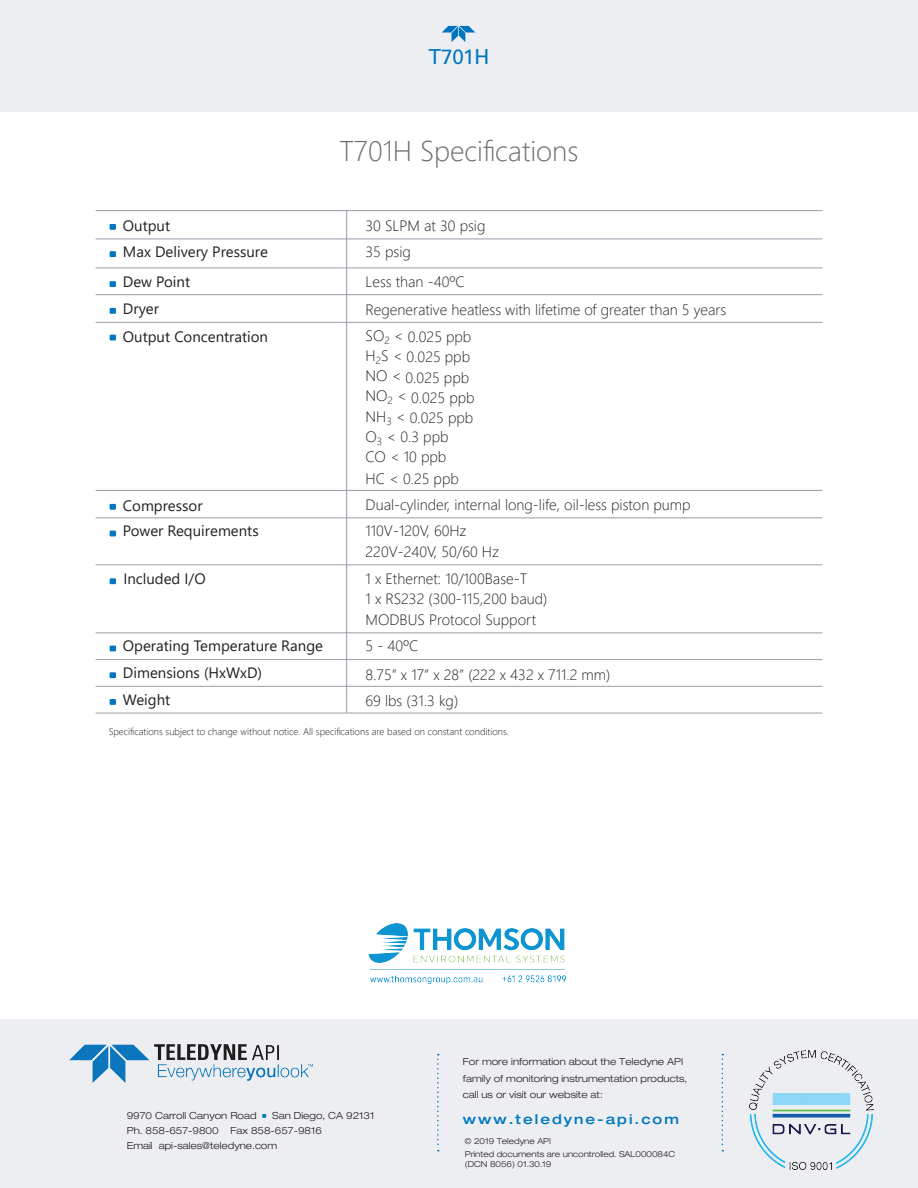
<style>
.page{position:relative;width:918px;height:1188px;background:#fff}
.page>*{position:absolute;margin:0;border:0;box-sizing:border-box;transform-origin:0 0}
.t1{font:300 28.5px "Segoe UI";color:#6c6d70}
.t2{font:20.7px "Univers LT Std";color:#0077c0}
.t3{font:300 15px/20.2px "Segoe UI";color:#231f20}
.t4{font:15px "Segoe UI";color:#231f20}
.t5{font:500 expanded 13.5px "Helvetica Neue LT Std";letter-spacing:.15em;color:#0077c0}
.t6{font:300 expanded 9.75px/16.5px "Helvetica Neue LT Std";color:#231f20}
.t7{font:300 9.75px "Segoe UI";color:#231f20}
.t8{font:300 expanded 8.25px/9.9px "Helvetica Neue LT Std";color:#231f20}
</style>
<div class="page">
<div style="left:0;top:0;width:918px;height:111px;background:#eceef1"></div>
<svg style="left:442px;top:26px;width:33px;height:16px"></svg>
<div style="left:0;top:1020px;width:918px;height:168px;background:#eceef1"></div>
<svg style="left:437px;top:1054px;width:2px;height:97px"></svg>
<svg style="left:722px;top:1054px;width:1px;height:97px"></svg>
<img style="left:69px;top:1044px;width:243px;height:38px">
<img style="left:750px;top:1051px;width:124px;height:119px">
<hr style="left:346px;top:210px;width:1px;height:486px;background:#9b9ba8">
<hr style="left:96px;top:210px;width:726px;height:1px;background:#9b9ba8">
<hr style="left:96px;top:239px;width:726px;height:1px;background:#9b9ba8">
<hr style="left:96px;top:268px;width:726px;height:1px;background:#9b9ba8">
<hr style="left:96px;top:294px;width:726px;height:1px;background:#9b9ba8">
<hr style="left:96px;top:322px;width:726px;height:1px;background:#9b9ba8">
<hr style="left:96px;top:490px;width:726px;height:1px;background:#9b9ba8">
<hr style="left:96px;top:518px;width:726px;height:1px;background:#9b9ba8">
<hr style="left:96px;top:565px;width:726px;height:1px;background:#9b9ba8">
<hr style="left:96px;top:633px;width:726px;height:1px;background:#9b9ba8">
<hr style="left:96px;top:659px;width:726px;height:1px;background:#9b9ba8">
<hr style="left:96px;top:686px;width:726px;height:1px;background:#9b9ba8">
<hr style="left:96px;top:713px;width:726px;height:1px;background:#9b9ba8">
<svg style="left:110px;top:224px;width:6px;height:6px"></svg>
<svg style="left:110px;top:251px;width:6px;height:6px"></svg>
<svg style="left:110px;top:281px;width:6px;height:6px"></svg>
<svg style="left:110px;top:308px;width:6px;height:6px"></svg>
<svg style="left:110px;top:335px;width:6px;height:5px"></svg>
<svg style="left:110px;top:504px;width:6px;height:6px"></svg>
<svg style="left:110px;top:531px;width:6px;height:5px"></svg>
<svg style="left:110px;top:578px;width:6px;height:6px"></svg>
<svg style="left:110px;top:646px;width:6px;height:5px"></svg>
<svg style="left:110px;top:672px;width:6px;height:6px"></svg>
<svg style="left:110px;top:699px;width:6px;height:6px"></svg>
<svg style="left:346px;top:693px;width:1px;height:20px"></svg>
<img style="left:368px;top:923px;width:198px;height:62px">
<p class="t2" style="left:429px;top:45px;width:62px">T701H</p>
<p class="t1" style="left:339px;top:124px;width:241px">T701H Specifications</p>
<p class="t4" style="left:123px;top:212px;width:49px">Output</p>
<p class="t3" style="left:366px;top:214px;width:121px">30 SLPM at 30 psig</p>
<p class="t4" style="left:123px;top:238px;width:147px">Max Delivery Pressure</p>
<p class="t3" style="left:366px;top:240px;width:47px">35 psig</p>
<p class="t4" style="left:123px;top:268px;width:69px">Dew Point</p>
<p class="t3" style="left:366px;top:270px;width:101px">Less than -40ºC</p>
<p class="t4" style="left:123px;top:294px;width:38px">Dryer</p>
<p class="t3" style="left:366px;top:298px;width:362px">Regenerative heatless with lifetime of greater than 5 years</p>
<p class="t4" style="left:123px;top:323px;width:147px">Output Concentration</p>
<p class="t3" style="left:366px;top:325px;width:107px">SO<sub>2</sub> &lt; 0.025 ppb</p>
<p class="t3" style="left:366px;top:345px;width:106px">H<sub>2</sub>S &lt; 0.025 ppb</p>
<p class="t3" style="left:366px;top:366px;width:105px">NO &lt; 0.025 ppb</p>
<p class="t3" style="left:366px;top:386px;width:110px">NO<sub>2</sub> &lt; 0.025 ppb</p>
<p class="t3" style="left:366px;top:406px;width:109px">NH<sub>3</sub> &lt; 0.025 ppb</p>
<p class="t3" style="left:366px;top:425px;width:84px">O<sub>3</sub> &lt; 0.3 ppb</p>
<p class="t3" style="left:366px;top:445px;width:82px">CO &lt; 10 ppb</p>
<p class="t3" style="left:366px;top:467px;width:95px">HC &lt; 0.25 ppb</p>
<p class="t4" style="left:123px;top:492px;width:81px">Compressor</p>
<p class="t3" style="left:366px;top:493px;width:327px">Dual-cylinder, internal long-life, oil-less piston pump</p>
<p class="t4" style="left:123px;top:517px;width:137px">Power Requirements</p>
<p class="t3" style="left:366px;top:520px;width:103px">110V-120V, 60Hz</p>
<p class="t3" style="left:366px;top:540px;width:135px">220V-240V, 50/60 Hz</p>
<p class="t4" style="left:123px;top:565px;width:84px">Included I/O</p>
<p class="t3" style="left:366px;top:567px;width:183px">1 x Ethernet: 10/100Base-T<br>1 x RS232 (300-115,200 baud)<br>MODBUS Protocol Support</p>
<p class="t4" style="left:123px;top:632px;width:202px">Operating Temperature Range</p>
<p class="t3" style="left:366px;top:635px;width:54px">5 - 40ºC</p>
<p class="t4" style="left:123px;top:659px;width:141px">Dimensions (HxWxD)</p>
<p class="t3" style="left:366px;top:663px;width:246px">8.75” x 17” x 28” (222 x 432 x 711.2 mm)</p>
<p class="t4" style="left:123px;top:685px;width:49px">Weight</p>
<p class="t3" style="left:366px;top:689px;width:94px">69 lbs (31.3 kg)</p>
<p class="t7" style="left:109px;top:722px;width:402px">Specifications subject to change without notice. All specifications are based on constant conditions.</p>
<p class="t6" style="left:127px;top:1107px;width:131px">9970 Carroll Canyon Road</p>
<p class="t6" style="left:272px;top:1107px;width:104px">San Diego, CA 92131</p>
<p class="t6" style="left:127px;top:1122px;width:197px">Ph. 858-657-9800 Fax 858-657-9816</p>
<p class="t6" style="left:127px;top:1137px;width:152px">Email api-sales@teledyne.com</p>
<p class="t6" style="left:463px;top:1054px;width:226px">For more information about the Teledyne API family of monitoring instrumentation products, call us or visit our website at:</p>
<p class="t5" style="left:463px;top:1111px;width:217px">www.teledyne-api.com</p>
<p class="t8" style="left:465px;top:1136px;width:88px">© 2019 Teledyne API</p>
<p class="t8" style="left:465px;top:1149px;width:212px">Printed documents are uncontrolled. SAL000084C (DCN 8056) 01.30.19</p>
</div>
